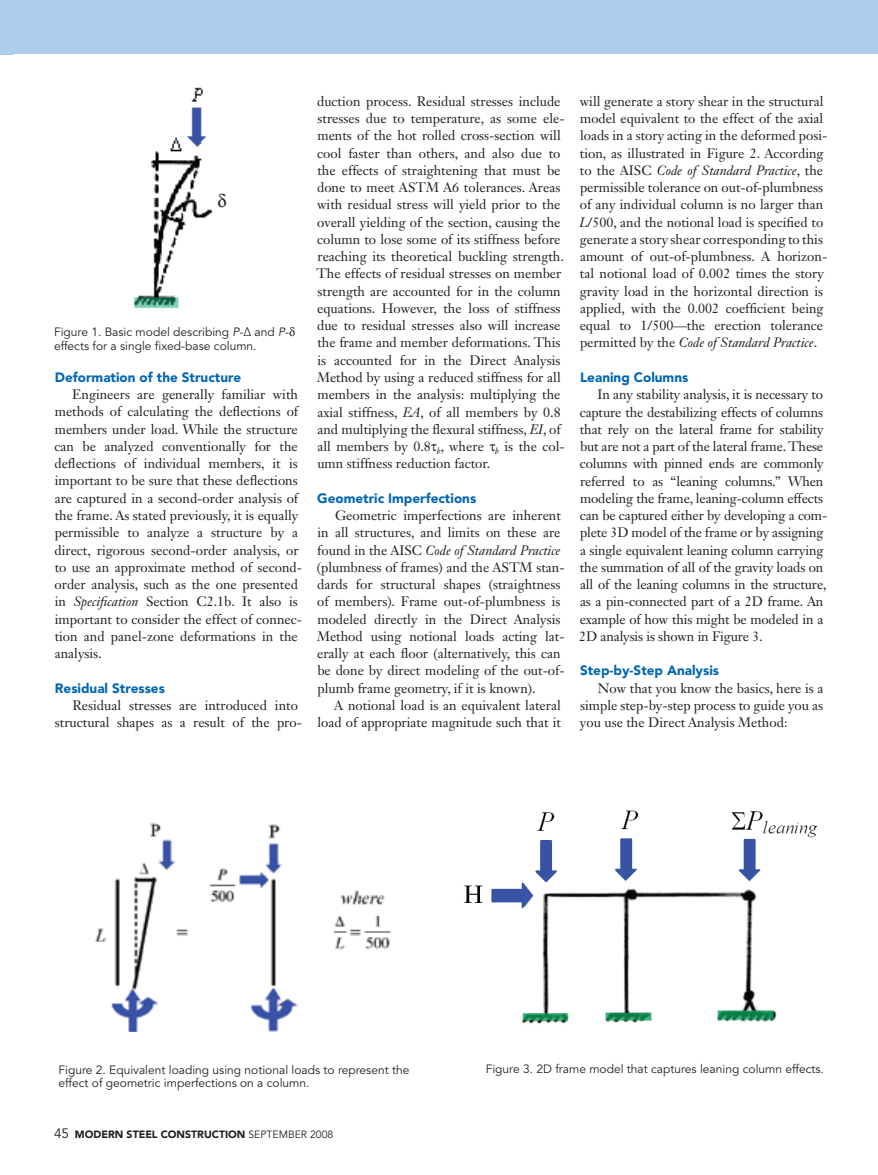
<style>
.page{position:relative;width:878px;height:1175px;background:#fff}
.page>*{position:absolute;margin:0;border:0;box-sizing:border-box;transform-origin:0 0}
.t1{font:13.5px/17.2px "Janson Text LT Std";color:#231f20}
.t2{font:900 13.5px "Avenir LT Std";color:#0066b3}
.t3{font:12px/13.5px "Avenir LT Std";color:#231f20}
.t4{font:900 10.5px "Avenir LT Std";color:#231f20}
.s1{font-style:italic}
.s2{font-weight:400;font-size:13.5px}
.s3{font-weight:400}
</style>
<div class="page">
<div style="left:0;top:0;width:14px;height:54px;background:#accdec"></div>
<div style="left:0;top:0;width:878px;height:53px;background:#accdec"></div>
<img style="left:95px;top:823px;width:297px;height:208px">
<img style="left:463px;top:810px;width:354px;height:214px">
<img style="left:134px;top:87px;width:78px;height:222px">
<p class="t3" style="left:54px;top:326px;width:236px">Figure 1. Basic model describing <span class="s1">P</span>-∆ and <span class="s1">P&shy;</span>effects for a single fixed-base column.</p>
<p class="t2" style="left:55px;top:369px;width:188px">Deformation of the Structure</p>
<p class="t1" style="left:54px;top:386px;width:249px;text-indent:18px">Engineers are generally familiar with methods of calculating the deflections of members under load. While the structure can be analyzed conventionally for the deflections of individual members, it is important to be sure that these deflections are captured in a second-order analysis of the frame. As stated previously, it is equally permissible to analyze a structure by a direct, rigorous second-order analysis, or to use an approximate method of second&shy;order analysis, such as the one presented in <span class="s1">Specification</span> Section C2.1b. It also is important to consider the effect of connec&shy;tion and panel-zone deformations in the analysis.</p>
<p class="t2" style="left:55px;top:679px;width:112px">Residual Stresses</p>
<p class="t1" style="left:55px;top:696px;width:249px;text-indent:17px">Residual stresses are introduced into structural shapes as a result of the pro-</p>
<p class="t1" style="left:316px;top:92px;width:250px">duction process. Residual stresses include stresses due to temperature, as some ele&shy;ments of the hot rolled cross-section will cool faster than others, and also due to the effects of straightening that must be done to meet ASTM A6 tolerances. Areas with residual stress will yield prior to the overall yielding of the section, causing the column to lose some of its stiffness before reaching its theoretical buckling strength.<br>The effects of residual stresses on member strength are accounted for in the column equations. However, the loss of stiffness due to residual stresses also will increase the frame and member deformations. This is accounted for in the Direct Analysis Method by using a reduced stiffness for all members in the analysis: multiplying the axial stiffness, <span class="s1">EA</span>, of all members by 0.8 and multiplying the flexural stiffness, <span class="s1">EI</span>, of all members by 0.8 <sub>b</sub>, where <sub>b</sub> is the col&shy;umn stiffness reduction factor.</p>
<p class="t2" style="left:317px;top:490px;width:160px">Geometric Imperfections</p>
<p class="t1" style="left:317px;top:506px;width:249px;text-indent:18px">Geometric imperfections are inherent in all structures, and limits on these are found in the AISC <span class="s1">Code of Standard Practice </span>(plumbness of frames) and the ASTM stan&shy;dards for structural shapes (straightness of members). Frame out-of-plumbness is modeled directly in the Direct Analysis Method using notional loads acting lat&shy;erally at each floor (alternatively, this can be done by direct modeling of the out-of&shy;plumb frame geometry, if it is known).</p>
<p class="t1" style="left:317px;top:696px;width:245px;text-align:right">A notional load is an equivalent lateral load of appropriate magnitude such that it</p>
<p class="t1" style="left:579px;top:92px;width:249px">will generate a story shear in the structural model equivalent to the effect of the axial loads in a story acting in the deformed posi&shy;tion, as illustrated in Figure 2. According to the AISC <span class="s1">Code of Standard Practice</span>, the permissible tolerance on out-of-plumbness of any individual column is no larger than <span class="s1">L</span>/500, and the notional load is specified to generate a story shear corresponding to this amount of out-of-plumbness. A horizon&shy;tal notional load of 0.002 times the story gravity load in the horizontal direction is applied, with the 0.002 coefficient being equal to 1/500—the erection tolerance permitted by the <span class="s1">Code of Standard Practice</span>.</p>
<p class="t2" style="left:580px;top:369px;width:110px">Leaning Columns</p>
<p class="t1" style="left:579px;top:386px;width:249px;text-indent:18px">In any stability analysis, it is necessary to capture the destabilizing effects of columns that rely on the lateral frame for stability but are not a part of the lateral frame. These columns with pinned ends are commonly referred to as “leaning columns.” When modeling the frame, leaning-column effects can be captured either by developing a com&shy;plete 3D model of the frame or by assigning a single equivalent leaning column carrying the summation of all of the gravity loads on all of the leaning columns in the structure, as a pin-connected part of a 2D frame. An example of how this might be modeled in a 2D analysis is shown in Figure 3.</p>
<p class="t2" style="left:580px;top:662px;width:141px">Step-by-Step Analysis</p>
<p class="t1" style="left:580px;top:679px;width:245px;text-align:justify;text-indent:18px">Now that you know the basics, here is a simple step-by-step process to guide you as you use the Direct Analysis Method:</p>
<p class="t3" style="left:58px;top:1063px;width:352px">Figure 2. Equivalent loading using notional loads to represent the effect of geometric imperfections on a column.</p>
<p class="t3" style="left:485px;top:1062px;width:340px">Figure 3. 2D frame model that captures leaning column effects.</p>
<p class="t4" style="left:54px;top:1127px;width:281px"><span class="s2">45</span> MODERN STEEL CONSTRUCTION <span class="s3">september 2008</span></p>
</div>
